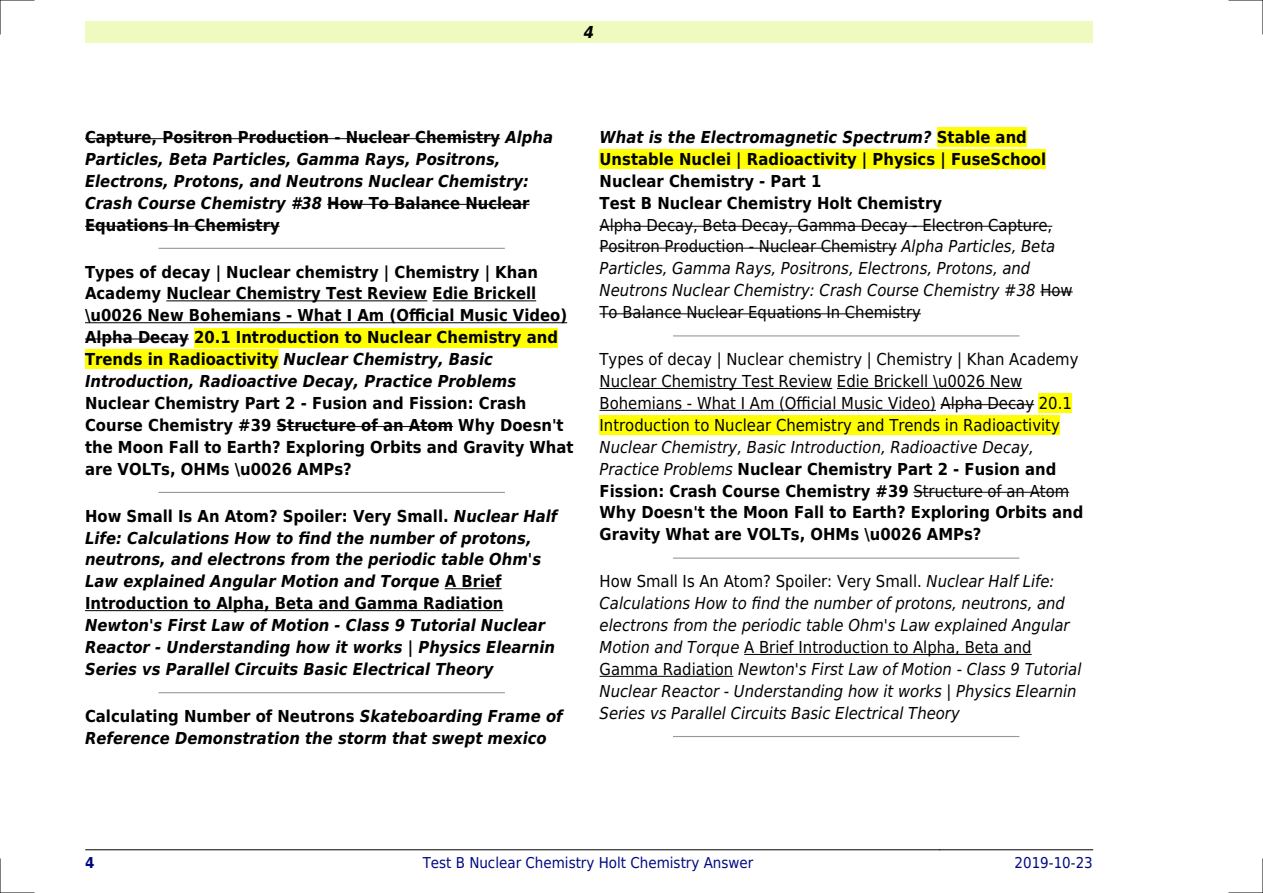
<style>
.page{position:relative;width:1263px;height:893px;background:#fff}
.page>*{position:absolute;margin:0;border:0;box-sizing:border-box;transform-origin:0 0}
.t1{font:700 16.5px/21.9px "DejaVu Sans Condensed";color:#000}
.t2{font:italic 700 16.5px/21.9px "DejaVu Sans Condensed";color:#000}
.t3{font:16.5px/21.9px "DejaVu Sans Condensed";color:#000}
.t4{font:italic 16.5px/21.9px "DejaVu Sans Condensed";color:#000}
.t5{font:15px "DejaVu Sans Condensed";color:#000880}
.t6{font:700 15px "DejaVu Sans Condensed";color:#000880}
.s1{font-style:normal}
.s2{font-style:italic}
.s3{font-weight:400;font-style:italic}
.s4{font-weight:400}
</style>
<div class="page">
<div style="left:85px;top:21px;width:1008px;height:22px;background:#effbbe"></div>
<hr style="left:85px;top:849px;width:151px;height:1px;background:#000">
<hr style="left:237px;top:849px;width:702px;height:1px;background:#000">
<hr style="left:940px;top:849px;width:153px;height:1px;background:#000">
<hr style="left:85px;top:138px;width:415px;height:1px;background:#000">
<hr style="left:327px;top:204px;width:203px;height:1px;background:#000">
<hr style="left:85px;top:226px;width:195px;height:1px;background:#000">
<hr style="left:159px;top:248px;width:345px;height:1px;background:#999">
<hr style="left:166px;top:300px;width:261px;height:1px;background:#000">
<hr style="left:432px;top:300px;width:104px;height:1px;background:#000">
<hr style="left:85px;top:322px;width:482px;height:1px;background:#000">
<hr style="left:85px;top:339px;width:104px;height:1px;background:#000">
<div style="left:194px;top:328px;width:364px;height:19px;background:#ff0"></div>
<div style="left:85px;top:350px;width:193px;height:19px;background:#ff0"></div>
<hr style="left:277px;top:426px;width:176px;height:1px;background:#000">
<hr style="left:159px;top:492px;width:345px;height:1px;background:#999">
<hr style="left:445px;top:588px;width:57px;height:1px;background:#000">
<hr style="left:85px;top:610px;width:418px;height:1px;background:#000">
<hr style="left:159px;top:692px;width:345px;height:1px;background:#999">
<div style="left:937px;top:128px;width:90px;height:19px;background:#ff0"></div>
<div style="left:600px;top:150px;width:446px;height:19px;background:#ff0"></div>
<hr style="left:600px;top:226px;width:452px;height:1px;background:#000">
<hr style="left:600px;top:248px;width:297px;height:1px;background:#000">
<hr style="left:1040px;top:292px;width:33px;height:1px;background:#000">
<hr style="left:600px;top:313px;width:321px;height:1px;background:#000">
<hr style="left:674px;top:335px;width:345px;height:1px;background:#999">
<hr style="left:600px;top:388px;width:232px;height:1px;background:#000">
<hr style="left:837px;top:388px;width:185px;height:1px;background:#000">
<hr style="left:600px;top:410px;width:336px;height:1px;background:#000">
<hr style="left:941px;top:404px;width:93px;height:1px;background:#000">
<div style="left:1039px;top:394px;width:33px;height:19px;background:#ff0"></div>
<div style="left:600px;top:415px;width:460px;height:20px;background:#ff0"></div>
<hr style="left:913px;top:492px;width:156px;height:1px;background:#000">
<hr style="left:674px;top:558px;width:345px;height:1px;background:#999">
<hr style="left:744px;top:654px;width:288px;height:1px;background:#000">
<hr style="left:600px;top:676px;width:133px;height:1px;background:#000">
<hr style="left:674px;top:736px;width:345px;height:1px;background:#999">
<hr style="left:0;top:0;width:34px;height:1px;background:#000">
<hr style="left:1229px;top:0;width:34px;height:1px;background:#000">
<hr style="left:0;top:892px;width:34px;height:1px;background:#000">
<hr style="left:1229px;top:892px;width:34px;height:1px;background:#000">
<hr style="left:0;top:0;width:1px;height:34px;background:#000">
<hr style="left:0;top:859px;width:1px;height:34px;background:#000">
<hr style="left:1262px;top:0;width:1px;height:34px;background:#000">
<hr style="left:1262px;top:859px;width:1px;height:34px;background:#000">
<p class="t2" style="left:584px;top:21px;width:12px">4</p>
<p class="t2" style="left:85px;top:126px;width:470px"><span class="s1">Capture, Positron Production - Nuclear Chemistry</span> Alpha Particles, Beta Particles, Gamma Rays, Positrons, Electrons, Protons, and Neutrons Nuclear Chemistry:<br>Crash Course Chemistry #38 <span class="s1">How To Balance Nuclear Equations In Chemistry</span></p>
<p class="t1" style="left:85px;top:261px;width:484px">Types of decay | Nuclear chemistry | Chemistry | Khan Academy Nuclear Chemistry Test Review Edie Brickell \u0026 New Bohemians - What I Am (Official Music Video)<br>Alpha Decay 20.1 Introduction to Nuclear Chemistry and Trends in Radioactivity <span class="s2">Nuclear Chemistry, Basic Introduction, Radioactive Decay, Practice Problems</span></p>
<p class="t1" style="left:85px;top:392px;width:490px">Nuclear Chemistry Part 2 - Fusion and Fission: Crash Course Chemistry #39 Structure of an Atom Why Doesn't the Moon Fall to Earth? Exploring Orbits and Gravity What are VOLTs, OHMs \u0026 AMPs?</p>
<p class="t2" style="left:85px;top:505px;width:474px"><span class="s1">How Small Is An Atom? Spoiler: Very Small.</span> Nuclear Half Life: Calculations How to find the number of protons, neutrons, and electrons from the periodic table Ohm's Law explained Angular Motion and Torque <span class="s1">A Brief Introduction to Alpha, Beta and Gamma Radiation</span></p>
<p class="t2" style="left:85px;top:614px;width:472px">Newton's First Law of Motion - Class 9 Tutorial Nuclear<br>Reactor - Understanding how it works | Physics Elearnin<br>Series vs Parallel Circuits Basic Electrical Theory</p>
<p class="t2" style="left:85px;top:705px;width:479px"><span class="s1">Calculating Number of Neutrons</span> Skateboarding Frame of<br>Reference Demonstration the storm that swept mexico</p>
<p class="t1" style="left:600px;top:126px;width:448px"><span class="s2">What is the Electromagnetic Spectrum?</span> Stable and Unstable Nuclei | Radioactivity | Physics | FuseSchool Nuclear Chemistry - Part 1<br>Test B Nuclear Chemistry Holt Chemistry</p>
<p class="t3" style="left:600px;top:214px;width:475px">Alpha Decay, Beta Decay, Gamma Decay - Electron Capture, Positron Production - Nuclear Chemistry <span class="s2">Alpha Particles, Beta Particles, Gamma Rays, Positrons, Electrons, Protons, and Neutrons Nuclear Chemistry: Crash Course Chemistry #38</span> How To Balance Nuclear Equations In Chemistry</p>
<p class="t3" style="left:600px;top:348px;width:480px">Types of decay | Nuclear chemistry | Chemistry | Khan Academy Nuclear Chemistry Test Review Edie Brickell \u0026 New Bohemians - What I Am (Official Music Video) Alpha Decay 20.1<br>Introduction to Nuclear Chemistry and Trends in Radioactivity</p>
<p class="t1" style="left:600px;top:436px;width:485px"><span class="s3">Nuclear Chemistry, Basic Introduction, Radioactive Decay, Practice Problems</span> Nuclear Chemistry Part 2 - Fusion and Fission: Crash Course Chemistry #39 <span class="s4">Structure of an Atom </span>Why Doesn't the Moon Fall to Earth? Exploring Orbits and Gravity What are VOLTs, OHMs \u0026 AMPs?</p>
<p class="t4" style="left:600px;top:571px;width:483px"><span class="s1">How Small Is An Atom? Spoiler: Very Small.</span> Nuclear Half Life:<br>Calculations How to find the number of protons, neutrons, and electrons from the periodic table Ohm's Law explained Angular Motion and Torque <span class="s1">A Brief Introduction to Alpha, Beta and Gamma Radiation</span> Newton's First Law of Motion - Class 9 Tutorial Nuclear Reactor - Understanding how it works | Physics Elearnin Series vs Parallel Circuits Basic Electrical Theory</p>
<p class="t6" style="left:85px;top:854px;width:11px">4</p>
<p class="t5" style="left:423px;top:854px;width:332px">Test B Nuclear Chemistry Holt Chemistry Answer</p>
<p class="t5" style="left:1014px;top:854px;width:80px">2019-10-23</p>
</div>
